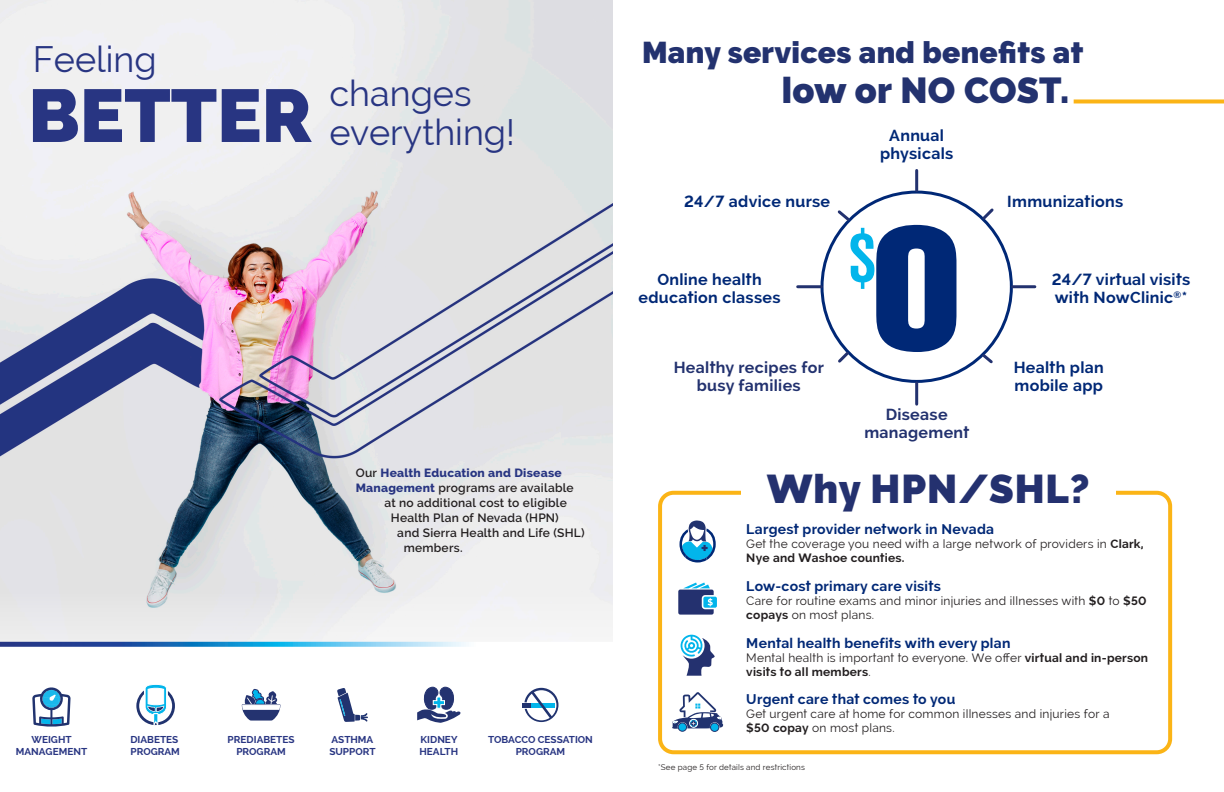
<style>
.page{position:relative;width:1224px;height:792px;background:#fff}
.page>*{position:absolute;margin:0;border:0;box-sizing:border-box;transform-origin:0 0}
.t1{font:800 175.1px "Akzidenz Grotesk BE";color:#002876;scale:.91 1}
.t2{font:900 74.5px "Raleway";color:#283582}
.t3{font:700 condensed 69.2px "Akzidenz Grotesk BE";color:#02b5eb}
.t4{font:900 40px "Raleway";letter-spacing:.02em;color:#24316f}
.t5{font:36px/39.5px "Raleway";color:#283582}
.t6{font:900 36px "Raleway";letter-spacing:.005em;color:#23326f}
.t7{font:900 30px "Raleway";letter-spacing:.01em;color:#23326f}
.t8{font:700 16px/18px "Raleway";letter-spacing:.02em;color:#002876;text-align:center}
.t9{font:700 16px/18px "Raleway";letter-spacing:.02em;color:#23326f;text-align:center}
.t10{font:700 14px "Raleway";letter-spacing:.02em;color:#002876}
.t11{font:12px/14px "Raleway";letter-spacing:.02em;color:#231f20}
.t12{font:600 12px "Raleway";letter-spacing:.02em;color:#231f20}
.t13{font:800 12px "Raleway";letter-spacing:.02em;color:#283582}
.t14{font:700 10px/12px "Raleway";color:#283582}
.t15{font:8px "Raleway";letter-spacing:.02em;color:#231f20}
.s1{font-weight:600;color:#231f20}
.s2{font-weight:800;color:#283582}
.s3{font-weight:700}
</style>
<div class="page">
<hr style="left:915px;top:170px;width:3px;height:21px;background:#23326f">
<svg style="left:980px;top:208px;width:14px;height:14px"></svg>
<hr style="left:1013px;top:285px;width:22px;height:3px;background:#23326f">
<svg style="left:980px;top:351px;width:13px;height:13px"></svg>
<hr style="left:915px;top:383px;width:3px;height:21px;background:#23326f">
<svg style="left:838px;top:349px;width:14px;height:14px"></svg>
<hr style="left:798px;top:285px;width:23px;height:3px;background:#23326f">
<svg style="left:837px;top:210px;width:15px;height:14px"></svg>
<div style="left:658px;top:491px;width:514px;height:263px;border:4px solid #fbb416;border-radius:14px"></div>
<div style="left:741px;top:470px;width:374px;height:33px;background:#fff"></div>
<svg style="left:681px;top:635px;width:34px;height:41px"></svg>
<svg style="left:678px;top:583px;width:39px;height:32px"></svg>
<svg style="left:680px;top:520px;width:36px;height:43px"></svg>
<div style="left:678px;top:723px;width:9px;height:8px;border:1px solid #21336f;border-radius:50%"></div>
<div style="left:710px;top:723px;width:9px;height:8px;border:1px solid #21336f;border-radius:50%"></div>
<svg style="left:672px;top:692px;width:51px;height:37px"></svg>
<svg style="left:1074px;top:99px;width:150px;height:4px"></svg>
<img style="left:0;top:0;width:613px;height:642px">
<svg style="left:0;top:642px;width:466px;height:5px;background:#4d93cb"></svg>
<svg style="left:337px;top:688px;width:30px;height:34px"></svg>
<svg style="left:417px;top:687px;width:44px;height:36px"></svg>
<div style="left:522px;top:703px;width:9px;height:5px;background:#21336f"></div>
<svg style="left:524px;top:688px;width:34px;height:34px"></svg>
<svg style="left:32px;top:687px;width:39px;height:40px"></svg>
<svg style="left:136px;top:684px;width:39px;height:42px"></svg>
<svg style="left:242px;top:689px;width:38px;height:32px"></svg>
<p class="t5" style="left:33px;top:40px;width:125px">Feeling</p>
<p class="t2" style="left:28px;top:73px;width:285px">BETTER</p>
<p class="t5" style="left:329px;top:73px;width:187px">changes everything!</p>
<p class="t13" style="left:356px;top:466px;width:208px"><span class="s1">Our</span> Health Education and Disease</p>
<p class="t12" style="left:356px;top:481px;width:219px"><span class="s2">Management</span> programs are available</p>
<p class="t12" style="left:385px;top:496px;width:184px">at no additional cost to eligible</p>
<p class="t12" style="left:391px;top:511px;width:169px">Health Plan of Nevada (HPN)</p>
<p class="t12" style="left:397px;top:526px;width:189px">and Sierra Health and Life (SHL)</p>
<p class="t12" style="left:404px;top:541px;width:60px">members.</p>
<p class="t14" style="left:16px;top:734px;width:73px;text-align:center">WEIGHT<br>MANAGEMENT</p>
<p class="t14" style="left:130px;top:734px;width:51px">DIABETES<br>PROGRAM</p>
<p class="t14" style="left:228px;top:734px;width:68px;text-align:center">PREDIABETES<br>PROGRAM</p>
<p class="t14" style="left:329px;top:734px;width:48px">ASTHMA<br>SUPPORT</p>
<p class="t14" style="left:419px;top:734px;width:40px">KIDNEY<br>HEALTH</p>
<p class="t14" style="left:488px;top:734px;width:106px;text-align:center">TOBACCO CESSATION<br>PROGRAM</p>
<p class="t7" style="left:642px;top:35px;width:443px">Many services and benefits at</p>
<p class="t6" style="left:782px;top:70px;width:289px">low or NO COST.</p>
<h3 class="t8" style="left:880px;top:126px;width:75px">Annual physicals</h3>
<h3 class="t8" style="left:684px;top:193px;width:147px">24/7 advice nurse</h3>
<p class="t8" style="left:1007px;top:193px;width:117px">Immunizations</p>
<p class="t8" style="left:639px;top:271px;width:143px">Online health education classes</p>
<p class="t3" style="left:848px;top:218px;width:30px">$</p>
<p class="t1" style="left:872px;top:188px;width:100px">O</p>
<h3 class="t8" style="left:1052px;top:271px;width:140px;text-align:left">24/7 virtual visits with NowClinic<sup>®</sup>*</h3>
<h3 class="t9" style="left:674px;top:358px;width:152px">Healthy recipes for busy families</h3>
<h3 class="t8" style="left:1014px;top:358px;width:92px;text-align:left">Health plan mobile app</h3>
<h3 class="t9" style="left:864px;top:406px;width:107px">Disease management</h3>
<p class="t4" style="left:767px;top:466px;width:324px">Why HPN/SHL?</p>
<p class="t10" style="left:746px;top:521px;width:249px">Largest provider network in Nevada</p>
<p class="t11" style="left:746px;top:537px;width:399px">Get the coverage you need with a large network of providers in <span class="s3">Clark,<br>Nye and Washoe counties.</span></p>
<p class="t10" style="left:746px;top:578px;width:196px">Low-cost primary care visits</p>
<p class="t11" style="left:746px;top:594px;width:402px">Care for routine exams and minor injuries and illnesses with <span class="s3">$0</span> to <span class="s3">$50 copays</span> on most plans.</p>
<p class="t10" style="left:746px;top:635px;width:266px">Mental health benefits with every plan</p>
<p class="t11" style="left:746px;top:651px;width:403px">Mental health is important to everyone. We offer <span class="s3">virtual and in-person visits to all members</span>.</p>
<p class="t10" style="left:746px;top:691px;width:211px">Urgent care that comes to you</p>
<p class="t11" style="left:746px;top:707px;width:365px">Get urgent care at home for common illnesses and injuries for a <span class="s3">$50 copay</span> on most plans.</p>
<p class="t15" style="left:658px;top:762px;width:148px">*See page 5 for details and restrictions</p>
</div>
